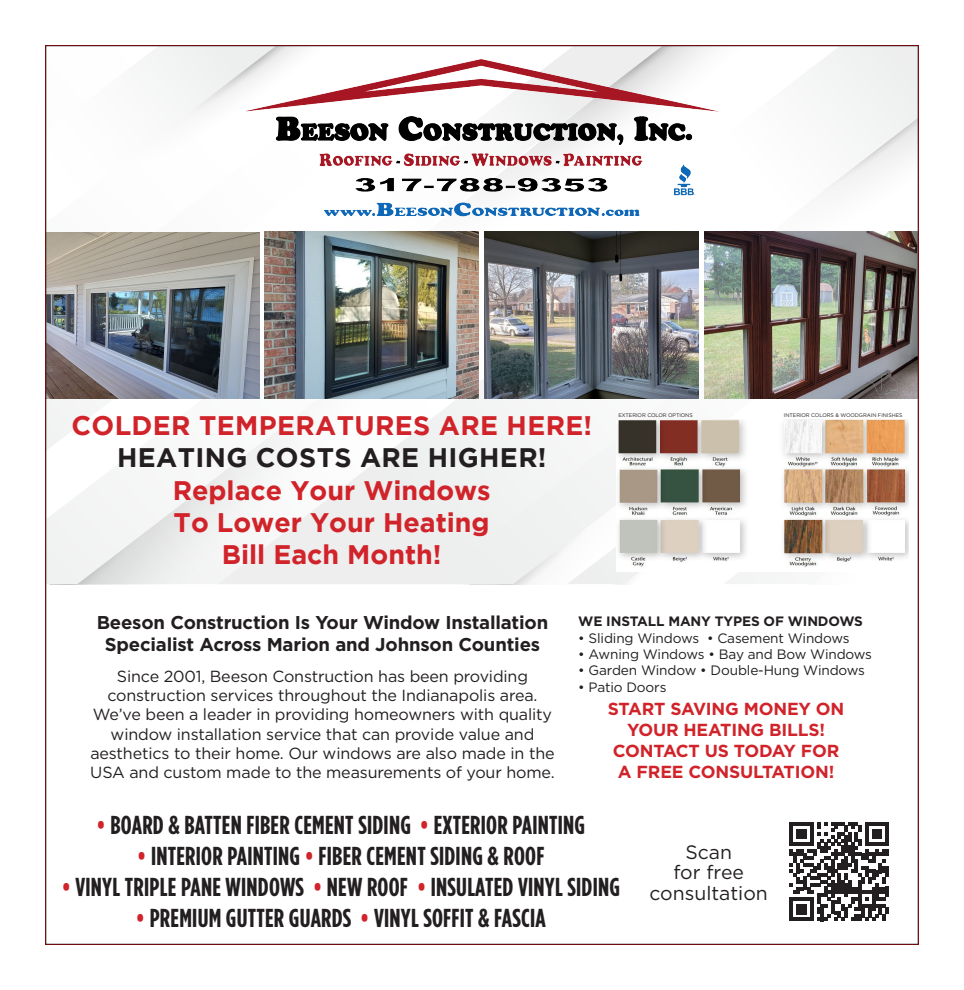
<style>
.page{position:relative;width:964px;height:990px;background:#fff}
.page>*{position:absolute;margin:0;border:0;box-sizing:border-box;transform-origin:0 0}
.t1{font:700 26.75px/32.1px "Gotham";color:#d1232a;text-align:center}
.t2{font:700 condensed 25.88px "Gotham HTF";letter-spacing:.01em;color:#231f20}
.t3{font:19.38px/20.6px "Gotham";color:#231f20;text-align:center}
.t4{font:700 18.5px/22.2px "Gotham HTF";letter-spacing:-.01em;color:#231f20;text-align:center}
.t5{font:700 17.38px/20.9px "Gotham HTF";letter-spacing:-.01em;color:#d1232a;text-align:center}
.t6{font:16.12px/19.2px "Gotham";letter-spacing:-.01em;color:#231f20;text-align:center}
.t7{font:13.62px "Gotham";letter-spacing:-.01em;color:#231f20}
.t8{font:700 13.62px "Gotham HTF";letter-spacing:-.01em;color:#231f20}
.t9{font:5.25px "Gotham";letter-spacing:-.01em;color:#231f20}
.s1{color:#231f20}
.s2{color:#d1232a}
</style>
<div class="page">
<svg style="left:47px;top:520px;width:153px;height:64px"></svg>
<svg style="left:200px;top:520px;width:131px;height:64px"></svg>
<svg style="left:331px;top:434px;width:578px;height:150px"></svg>
<svg style="left:663px;top:47px;width:253px;height:263px"></svg>
<svg style="left:47px;top:47px;width:616px;height:473px"></svg>
<img style="left:47px;top:232px;width:212px;height:167px">
<img style="left:704px;top:232px;width:212px;height:167px">
<img style="left:616px;top:420px;width:292px;height:151px">
<img style="left:246px;top:57px;width:471px;height:162px">
<img style="left:265px;top:232px;width:213px;height:167px">
<img style="left:484px;top:232px;width:214px;height:167px">
<svg style="left:789px;top:822px;width:99px;height:99px"></svg>
<p class="t1" style="left:71px;top:409px;width:522px">COLDER TEMPERATURES ARE HERE!<br><span class="s1">HEATING COSTS ARE HIGHER!<br></span>Replace Your Windows<br>To Lower Your Heating<br>Bill Each Month!</p>
<p class="t9" style="left:618px;top:411px;width:76px">EXTERIOR COLOR OPTIONS</p>
<p class="t9" style="left:783px;top:411px;width:120px">INTERIOR COLORS &amp; WOODGRAIN FINISHES</p>
<p class="t4" style="left:97px;top:611px;width:453px">Beeson Construction Is Your Window Installation<br>Specialist Across Marion and Johnson Counties</p>
<p class="t6" style="left:90px;top:666px;width:465px">Since 2001, Beeson Construction has been providing construction services throughout the Indianapolis area.<br>We’ve been a leader in providing homeowners with quality window installation service that can provide value and aesthetics to their home. Our windows are also made in the USA and custom made to the measurements of your home.</p>
<p class="t8" style="left:578px;top:614px;width:286px">WE INSTALL MANY TYPES OF WINDOWS</p>
<p class="t7" style="left:578px;top:629px;width:273px">• Sliding Windows • Casement Windows</p>
<p class="t7" style="left:578px;top:645px;width:295px">• Awning Windows • Bay and Bow Windows</p>
<p class="t7" style="left:578px;top:662px;width:288px">• Garden Window • Double-Hung Windows</p>
<p class="t7" style="left:578px;top:678px;width:90px">• Patio Doors</p>
<p class="t5" style="left:607px;top:698px;width:238px">START SAVING MONEY ON<br>YOUR HEATING BILLS!<br>CONTACT US TODAY FOR<br>A FREE CONSULTATION!</p>
<p class="t2" style="left:97px;top:810px;width:489px"><span class="s2">•</span> BOARD &amp; BATTEN FIBER CEMENT SIDING <span class="s2">•</span> EXTERIOR PAINTING</p>
<p class="t2" style="left:137px;top:841px;width:408px"><span class="s2">•</span> INTERIOR PAINTING <span class="s2">•</span> FIBER CEMENT SIDING &amp; ROOF</p>
<p class="t2" style="left:62px;top:873px;width:559px"><span class="s2">•</span> VINYL TRIPLE PANE WINDOWS <span class="s2">•</span> NEW ROOF <span class="s2">•</span> INSULATED VINYL SIDING</p>
<p class="t2" style="left:136px;top:904px;width:411px"><span class="s2">•</span> PREMIUM GUTTER GUARDS <span class="s2">•</span> VINYL SOFFIT &amp; FASCIA</p>
<p class="t3" style="left:649px;top:841px;width:120px">Scan<br>for free consultation</p>
</div>
